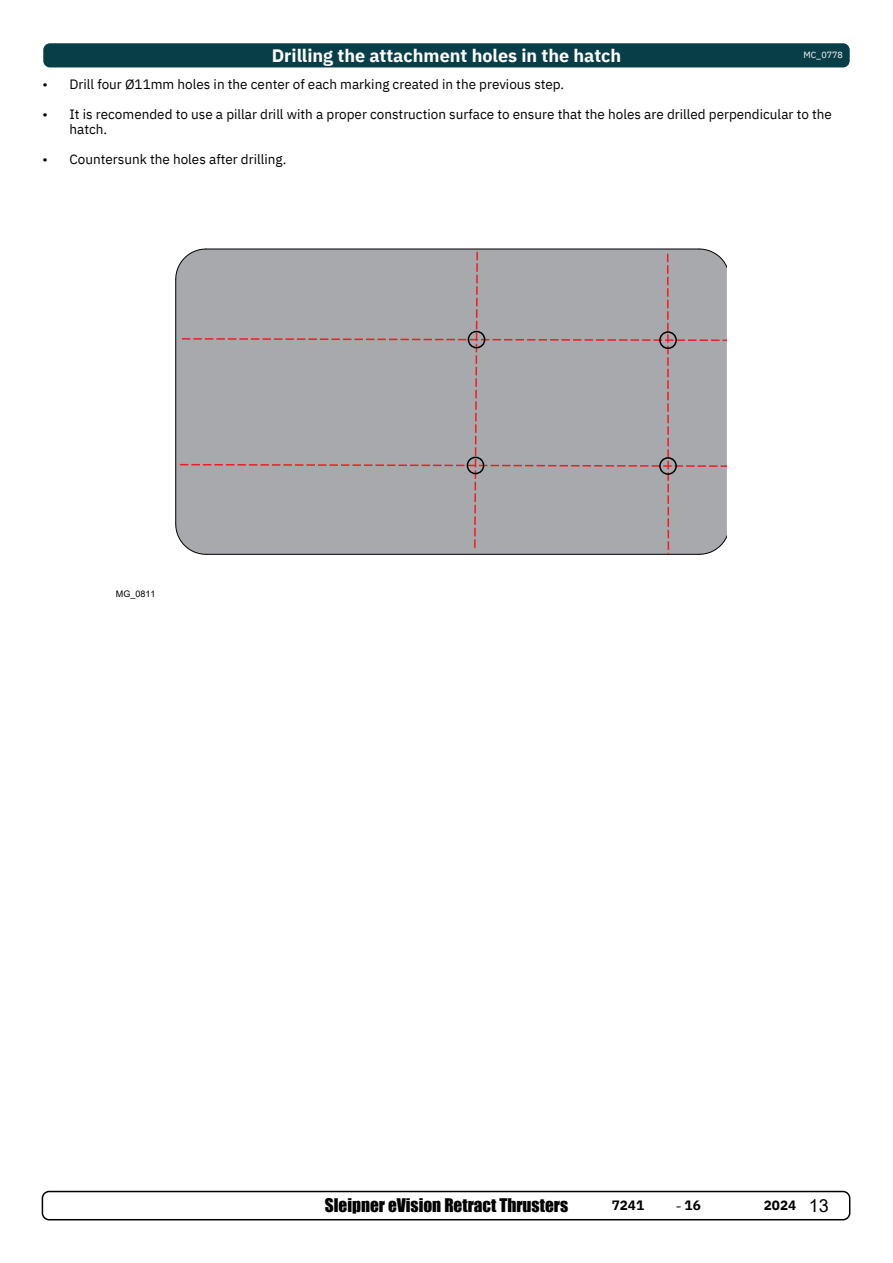
<style>
.page{position:relative;width:893px;height:1263px;background:#fff}
.page>*{position:absolute;margin:0;border:0;box-sizing:border-box;transform-origin:0 0}
.t1{font:700 18px "IBM Plex Sans";color:#fff}
.t2{font:17.25px "Impact";color:#000}
.t3{font:13.5px/15px "IBM Plex Sans";color:#000}
.t4{font:700 13.5px "IBM Plex Sans";color:#000}
.t5{font:9px "IBM Plex Sans";color:#fff}
.t6{font:9px "Arial";color:#000}
.s1{font-family:"Minion Pro";font-weight:400;font-size:18px}
.s2{font-family:"Arial";font-weight:400;font-size:18px}
</style>
<div class="page">
<div style="left:42px;top:1191px;width:808px;height:29px;border:2px solid #000;border-radius:7px"></div>
<div style="left:43px;top:43px;width:807px;height:24px;background:#083e48;border-radius:7px"></div>
<div style="left:175px;top:249px;width:552px;height:306px;background:#a7a9ac"></div>
<div style="left:468px;top:331px;width:17px;height:17px;border:2px solid #000;border-radius:50%"></div>
<div style="left:659px;top:331px;width:18px;height:18px;border:2px solid #000;border-radius:50%"></div>
<div style="left:467px;top:457px;width:17px;height:17px;border:2px solid #000;border-radius:50%"></div>
<div style="left:659px;top:457px;width:18px;height:18px;border:2px solid #000;border-radius:50%"></div>
<h1 class="t1" style="left:272px;top:41px;width:351px">Drilling the attachment holes in the hatch</h1>
<p class="t3" style="left:43px;top:75px;width:523px">• Drill four Ø11mm holes in the center of each marking created in the previous step.</p>
<p class="t3" style="left:70px;top:105px;width:764px;text-indent:-27px">• It is recomended to use a pillar drill with a proper construction surface to ensure that the holes are drilled perpendicular to the hatch.</p>
<p class="t3" style="left:43px;top:150px;width:245px">• Countersunk the holes after drilling.</p>
<p class="t5" style="left:803px;top:48px;width:41px">MC_0778</p>
<p class="t6" style="left:116px;top:588px;width:41px">MG_0811</p>
<p class="t2" style="left:325px;top:1192px;width:245px">Sleipner eVision Retract Thrusters</p>
<p class="t4" style="left:612px;top:1195px;width:34px">7241</p>
<p class="t4" style="left:675px;top:1195px;width:27px"><span class="s1">-</span>16</p>
<p class="t4" style="left:764px;top:1195px;width:66px">2024 <span class="s2">13</span></p>
</div>
